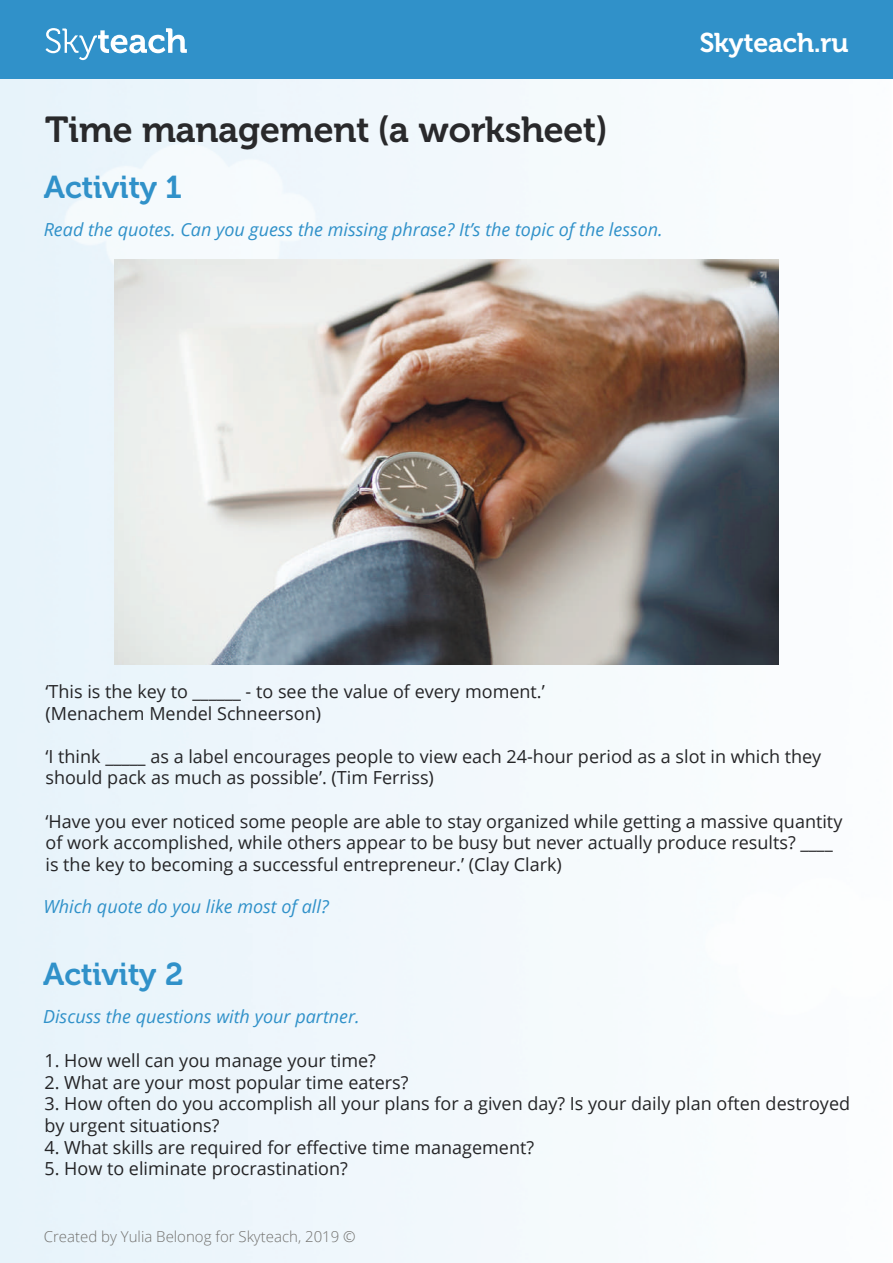
<style>
.page{position:relative;width:893px;height:1263px;background:#fff}
.page>*{position:absolute;margin:0;border:0;box-sizing:border-box;transform-origin:0 0}
.t1{font:36px "Museo Cyrl 700";color:#29292b}
.t2{font:31.5px "Museo Cyrl 700";color:#3091c9}
.t3{font:27px "Museo Cyrl 700";color:#fff}
.t4{font:18px/21.6px "Open Sans";color:#242426}
.t5{font:italic 18px "Open Sans";color:#3091c9}
.t6{font:300 15px "Open Sans";color:#72716e}
</style>
<div class="page">
<img style="left:0;top:79px;width:779px;height:1184px">
<div style="left:0;top:0;width:893px;height:79px;background:#3091c9"></div>
<svg style="left:46px;top:28px;width:141px;height:32px"></svg>
<img style="left:114px;top:260px;width:665px;height:404px">
<h1 class="t1" style="left:45px;top:109px;width:563px">Time management (a worksheet)</h1>
<h2 class="t2" style="left:44px;top:169px;width:139px">Activity 1</h2>
<p class="t5" style="left:44px;top:217px;width:621px">Read the quotes. Can you guess the missing phrase? It’s the topic of the lesson.</p>
<h3 class="t3" style="left:700px;top:28px;width:150px">Skyteach.ru</h3>
<p class="t4" style="left:45px;top:680px;width:501px">‘This is the key to ______ - to see the value of every moment.’ (Menachem Mendel Schneerson)</p>
<p class="t4" style="left:45px;top:745px;width:777px">‘I think _____ as a label encourages people to view each 24-hour period as a slot in which they should pack as much as possible’. (Tim Ferriss)</p>
<p class="t4" style="left:45px;top:810px;width:798px">‘Have you ever noticed some people are able to stay organized while getting a massive quantity of work accomplished, while others appear to be busy but never actually produce results? ____ is the key to becoming a successful entrepreneur.’ (Clay Clark)</p>
<p class="t5" style="left:43px;top:894px;width:287px">Which quote do you like most of all?</p>
<h2 class="t2" style="left:43px;top:956px;width:142px">Activity 2</h2>
<p class="t5" style="left:43px;top:1004px;width:318px">Discuss the questions with your partner.</p>
<p class="t4" style="left:44px;top:1049px;width:333px">1. How well can you manage your time?</p>
<p class="t4" style="left:44px;top:1071px;width:366px">2. What are your most popular time eaters?</p>
<p class="t4" style="left:44px;top:1093px;width:807px">3. How often do you accomplish all your plans for a given day? Is your daily plan often destroyed by urgent situations?</p>
<p class="t4" style="left:44px;top:1136px;width:491px">4. What skills are required for effective time management?</p>
<p class="t4" style="left:44px;top:1157px;width:305px">5. How to eliminate procrastination?</p>
<p class="t6" style="left:44px;top:1226px;width:314px">Created by Yulia Belonog for Skyteach, 2019 ©</p>
</div>
